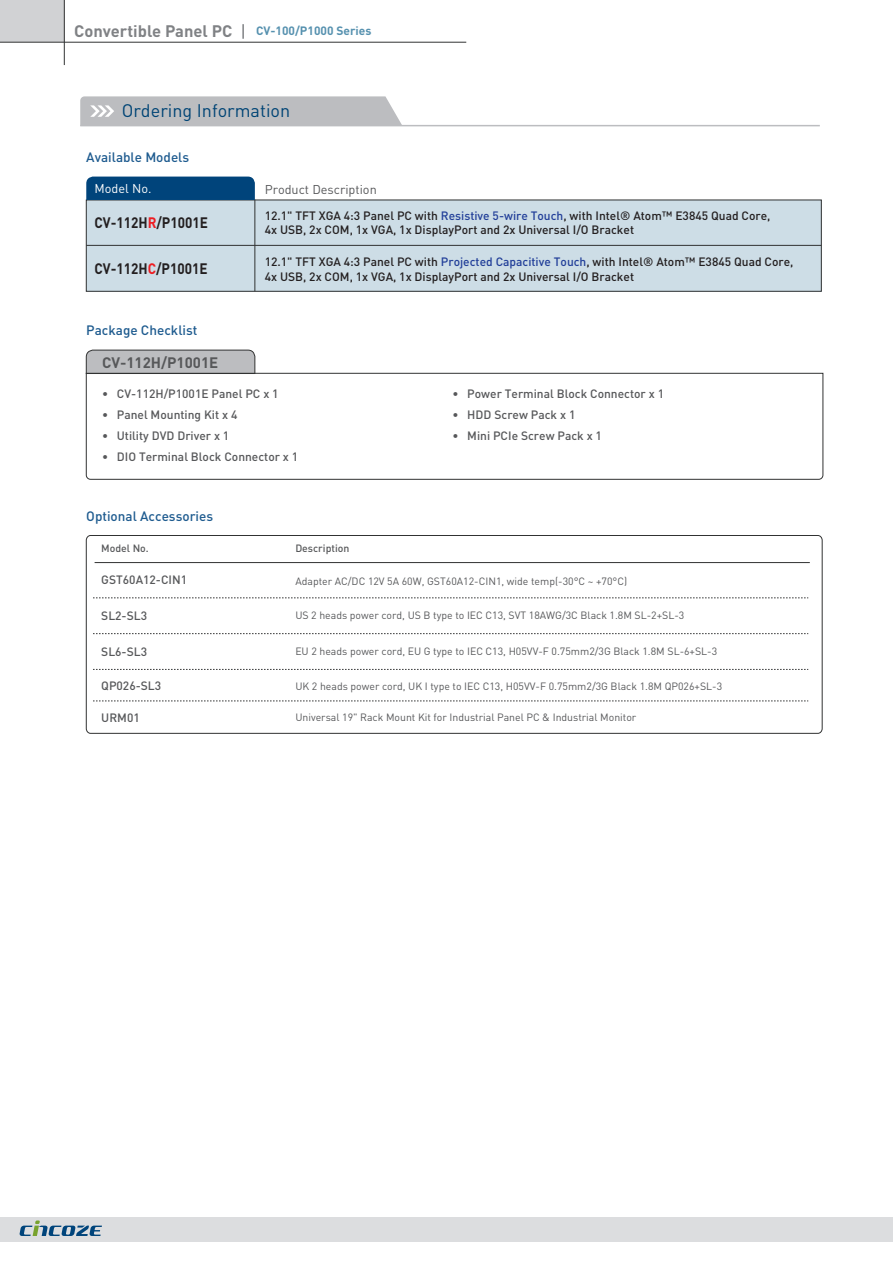
<style>
.page{position:relative;width:893px;height:1263px;background:#fff}
.page>*{position:absolute;margin:0;border:0;box-sizing:border-box;transform-origin:0 0}
.t1{font:18px "DIN Pro";color:#004475}
.t2{font:700 16.5px "DIN Pro";color:#808285}
.t3{font:700 15px "DIN Pro";color:#231f20;scale:.9 1}
.t4{font:700 15px "DIN Pro";color:#57585a}
.t5{font:500 13.5px "DIN Pro";color:#1e5b8f}
.t6{font:12.6px "DIN Pro";color:#57585a}
.t7{font:12.6px "DIN Pro";color:#fff}
.t8{font:500 12px/14.4px "DIN Pro";color:#231f20}
.t9{font:500 12px "DIN Pro";color:#57585a}
.t10{font:700 12px "DIN Pro";color:#5691af}
.t11{font:10.5px "DIN Pro";color:#57585a}
.t12{font:500 10.5px "DIN Pro";color:#57585a}
.s1{color:#ee1d23}
.s2{color:#223f99}
</style>
<div class="page">
<div style="left:0;top:1217px;width:893px;height:24px;background:#dcdddf"></div>
<svg style="left:20px;top:1220px;width:82px;height:16px"></svg>
<hr style="left:80px;top:125px;width:740px;height:1px;background:#bcbdc0">
<svg style="left:80px;top:96px;width:322px;height:29px;background:#bfc0c3"></svg>
<svg style="left:86px;top:350px;width:169px;height:23px;background:#b6b7ba"></svg>
<svg style="left:86px;top:373px;width:737px;height:107px"></svg>
<div style="left:0;top:0;width:64px;height:42px;background:#d1d2d4"></div>
<hr style="left:0;top:42px;width:466px;height:1px;background:#313232">
<hr style="left:64px;top:0;width:1px;height:65px;background:#313232">
<svg style="left:242px;top:24px;width:2px;height:15px"></svg>
<hr style="left:95px;top:562px;width:715px;height:1px;background:#313232">
<div style="left:86px;top:535px;width:736px;height:198px;border:1px solid #313232;border-radius:5px"></div>
<svg style="left:93px;top:598px;width:715px;height:1px"></svg>
<svg style="left:93px;top:633px;width:715px;height:1px"></svg>
<svg style="left:93px;top:669px;width:715px;height:1px"></svg>
<svg style="left:93px;top:701px;width:715px;height:1px"></svg>
<div style="left:86px;top:200px;width:735px;height:91px;background:#cddde6"></div>
<hr style="left:255px;top:199px;width:1px;height:92px;background:#313232">
<div style="left:86px;top:177px;width:169px;height:23px;background:#00447b"></div>
<hr style="left:86px;top:245px;width:735px;height:1px;background:#313232">
<h2 class="t2" style="left:74px;top:17px;width:160px">Convertible Panel PC</h2>
<p class="t10" style="left:256px;top:21px;width:117px">CV-100/P1000 Series</p>
<h1 class="t1" style="left:122px;top:98px;width:170px">Ordering Information</h1>
<p class="t5" style="left:86px;top:146px;width:104px">Available Models</p>
<p class="t7" style="left:95px;top:180px;width:59px">Model No.</p>
<p class="t6" style="left:265px;top:181px;width:114px">Product Description</p>
<h3 class="t3" style="left:95px;top:210px;width:128px">CV-112H<span class="s1">R</span>/P1001E</h3>
<p class="t8" style="left:265px;top:207px;width:507px">12.1" TFT XGA 4:3 Panel PC with <span class="s2">Resistive 5-wire Touch</span>, with Intel® Atom™ E3845 Quad Core,<br>4x USB, 2x COM, 1x VGA, 1x DisplayPort and 2x Universal I/O Bracket</p>
<h3 class="t3" style="left:95px;top:256px;width:127px">CV-112H<span class="s1">C</span>/P1001E</h3>
<p class="t8" style="left:265px;top:253px;width:530px">12.1" TFT XGA 4:3 Panel PC with <span class="s2">Projected Capacitive Touch</span>, with Intel® Atom™ E3845 Quad Core,<br>4x USB, 2x COM, 1x VGA, 1x DisplayPort and 2x Universal I/O Bracket</p>
<p class="t5" style="left:86px;top:319px;width:113px">Package Checklist</p>
<h3 class="t4" style="left:102px;top:350px;width:118px">CV-112H/P1001E</h3>
<p class="t9" style="left:102px;top:384px;width:178px">• CV-112H/P1001E Panel PC x 1</p>
<p class="t9" style="left:102px;top:405px;width:137px">• Panel Mounting Kit x 4</p>
<p class="t9" style="left:102px;top:426px;width:129px">• Utility DVD Driver x 1</p>
<p class="t9" style="left:102px;top:447px;width:198px">• DIO Terminal Block Connector x 1</p>
<p class="t9" style="left:452px;top:384px;width:213px">• Power Terminal Block Connector x 1</p>
<p class="t9" style="left:452px;top:405px;width:124px">• HDD Screw Pack x 1</p>
<p class="t9" style="left:452px;top:426px;width:151px">• Mini PCIe Screw Pack x 1</p>
<p class="t5" style="left:86px;top:505px;width:128px">Optional Accessories</p>
<p class="t12" style="left:101px;top:540px;width:49px">Model No.</p>
<p class="t9" style="left:101px;top:570px;width:87px">GST60A12-CIN1</p>
<p class="t9" style="left:101px;top:606px;width:47px">SL2-SL3</p>
<p class="t9" style="left:101px;top:642px;width:47px">SL6-SL3</p>
<p class="t9" style="left:101px;top:676px;width:61px">QP026-SL3</p>
<p class="t12" style="left:295px;top:540px;width:56px">Description</p>
<p class="t11" style="left:295px;top:574px;width:333px">Adapter AC/DC 12V 5A 60W, GST60A12-CIN1, wide temp(-30°C ~ +70°C)</p>
<p class="t11" style="left:295px;top:608px;width:391px">US 2 heads power cord, US B type to IEC C13, SVT 18AWG/3C Black 1.8M SL-2+SL-3</p>
<p class="t11" style="left:295px;top:644px;width:423px">EU 2 heads power cord, EU G type to IEC C13, H05VV-F 0.75mm2/3G Black 1.8M SL-6+SL-3</p>
<p class="t11" style="left:295px;top:679px;width:428px">UK 2 heads power cord, UK I type to IEC C13, H05VV-F 0.75mm2/3G Black 1.8M QP026+SL-3</p>
<p class="t9" style="left:101px;top:708px;width:40px">URM01</p>
<p class="t11" style="left:295px;top:710px;width:343px">Universal 19" Rack Mount Kit for Industrial Panel PC &amp; Industrial Monitor</p>
</div>
